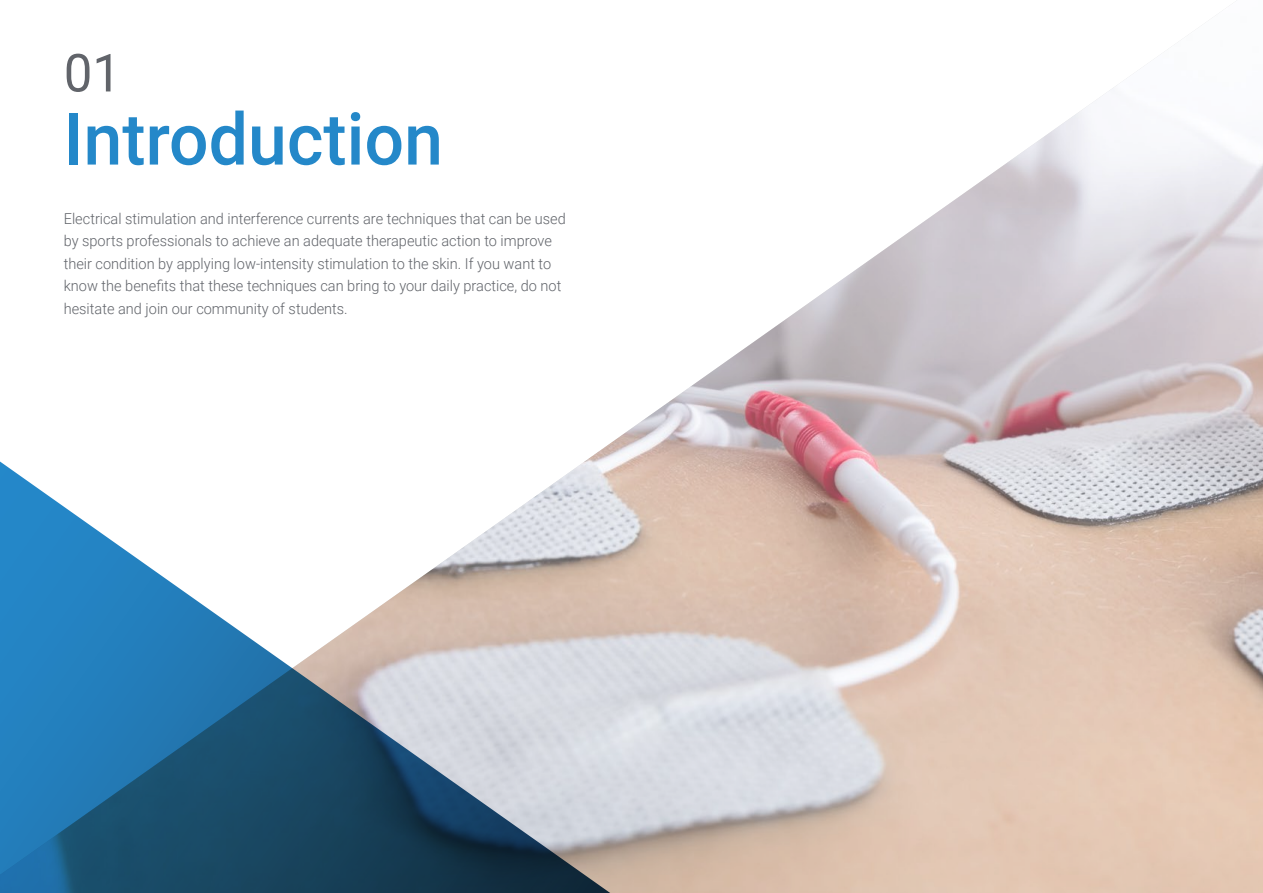
<style>
.page{position:relative;width:1263px;height:893px;background:#fff}
.page>*{position:absolute;margin:0;border:0;box-sizing:border-box;transform-origin:0 0}
.t1{font:500 72px "Roboto";color:#2488c9}
.t2{font:52.5px "Roboto";color:#61646a}
.t3{font:300 15px/22.5px "Roboto";color:#61646a}
</style>
<div class="page">
<img style="left:607px;top:56px;width:656px;height:837px">
<svg style="left:0;top:446px;width:640px;height:447px"></svg>
<h2 class="t2" style="left:64px;top:36px;width:59px">01</h2>
<h1 class="t1" style="left:64px;top:89px;width:381px">Introduction</h1>
<p class="t3" style="left:64px;top:207px;width:503px">Electrical stimulation and interference currents are techniques that can be used by sports professionals to achieve an adequate therapeutic action to improve their condition by applying low-intensity stimulation to the skin. If you want to know the benefits that these techniques can bring to your daily practice, do not hesitate and join our community of students.</p>
</div>
